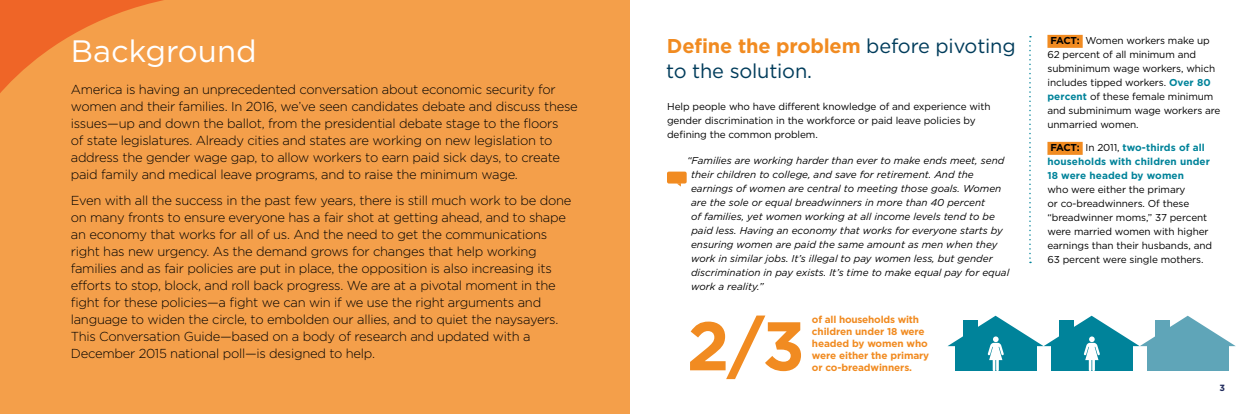
<style>
.page{position:relative;width:1260px;height:414px;background:#fff}
.page>*{position:absolute;margin:0;border:0;box-sizing:border-box;transform-origin:0 0}
.t1{font:700 68.6px "Gotham";color:#f18b21}
.t2{font:30.9px "Gotham";color:#fff}
.t3{font:20px/25px "Gotham";letter-spacing:-.01em;color:#013c5b}
.t4{font:300 13px/17px "Gotham";letter-spacing:-.02em;color:#000}
.t5{font:italic 10px/14px "Gotham";color:#000}
.t6{font:10px/14px "Gotham";letter-spacing:-.01em;color:#000}
.t7{font:700 10px/12px "Gotham";letter-spacing:-.01em;color:#f18b21}
.t8{font:700 10px/14px "Gotham";letter-spacing:.01em;color:#00839a}
.t9{font:700 9px "Gotham";color:#1e295b}
.s1{font-weight:700;color:#f18b21}
.s2{font-weight:700}
.s3{font-weight:700;color:#00839a}
.s4{color:#000}
.s5{font-weight:400;color:#000}
</style>
<div class="page">
<svg style="left:1029px;top:36px;width:2px;height:227px"></svg>
<div style="left:667px;top:172px;width:20px;height:12px;background:#f18b21;border-radius:2px"></div>
<div style="left:1047px;top:35px;width:36px;height:13px;background:#f18b21"></div>
<div style="left:1047px;top:142px;width:36px;height:13px;background:#f18b21"></div>
<svg style="left:948px;top:316px;width:288px;height:55px"></svg>
<div style="left:0;top:0;width:630px;height:414px;background:#f49f4a"></div>
<svg style="left:0;top:0;width:164px;height:93px"></svg>
<h2 class="t2" style="left:71px;top:34px;width:187px">Background</h2>
<p class="t4" style="left:71px;top:80px;width:509px">America is having an unprecedented conversation about economic security for women and their families. In 2016, we’ve seen candidates debate and discuss these issues—up and down the ballot, from the presidential debate stage to the floors<br>of state legislatures. Already cities and states are working on new legislation to address the gender wage gap, to allow workers to earn paid sick days, to create paid family and medical leave programs, and to raise the minimum wage.</p>
<p class="t4" style="left:71px;top:191px;width:502px">Even with all the success in the past few years, there is still much work to be done on many fronts to ensure everyone has a fair shot at getting ahead, and to shape an economy that works for all of us. And the need to get the communications right has new urgency. As the demand grows for changes that help working families and as fair policies are put in place, the opposition is also increasing its efforts to stop, block, and roll back progress. We are at a pivotal moment in the fight for these policies—a fight we can win if we use the right arguments and language to widen the circle, to embolden our allies, and to quiet the naysayers.<br>This Conversation Guide—based on a body of research and updated with a December 2015 national poll—is designed to help.</p>
<h3 class="t3" style="left:666px;top:33px;width:351px"><span class="s1">Define the problem</span> before pivoting to the solution.</h3>
<p class="t6" style="left:667px;top:99px;width:325px">Help people who have different knowledge of and experience with gender discrimination in the workforce or paid leave policies by defining the common problem.</p>
<p class="t5" style="left:691px;top:153px;width:320px;text-indent:-4px">“Families are working harder than ever to make ends meet, send their children to college, and save for retirement. And the earnings of women are central to meeting those goals. Women are the sole or equal breadwinners in more than 40 percent<br>of families, yet women working at all income levels tend to be paid less. Having an economy that works for everyone starts by ensuring women are paid the same amount as men when they work in similar jobs. It’s illegal to pay women less, but gender discrimination in pay exists. It’s time to make equal pay for equal work a reality.”</p>
<h1 class="t1" style="left:687px;top:306px;width:120px">2/3</h1>
<p class="t7" style="left:812px;top:313px;width:119px">of all households with children under 18 were headed by women who were either the primary or co-breadwinners.</p>
<p class="t6" style="left:1047px;top:34px;width:175px"><span class="s2">FACT:</span> Women workers make up<br>62 percent of all minimum and subminimum wage workers, which includes tipped workers. <span class="s3">Over 80 percent</span> of these female minimum and subminimum wage workers are unmarried women.</p>
<p class="t8" style="left:1047px;top:141px;width:164px"><span class="s4">FACT:</span> <span class="s5">In 2011,</span> two-thirds of all households with children under<br>18 were headed by women</p>
<p class="t6" style="left:1047px;top:183px;width:166px">who were either the primary<br>or co-breadwinners. Of these “breadwinner moms,” 37 percent were married women with higher earnings than their husbands, and<br>63 percent were single mothers.</p>
<p class="t9" style="left:1220px;top:383px;width:7px">3</p>
</div>
